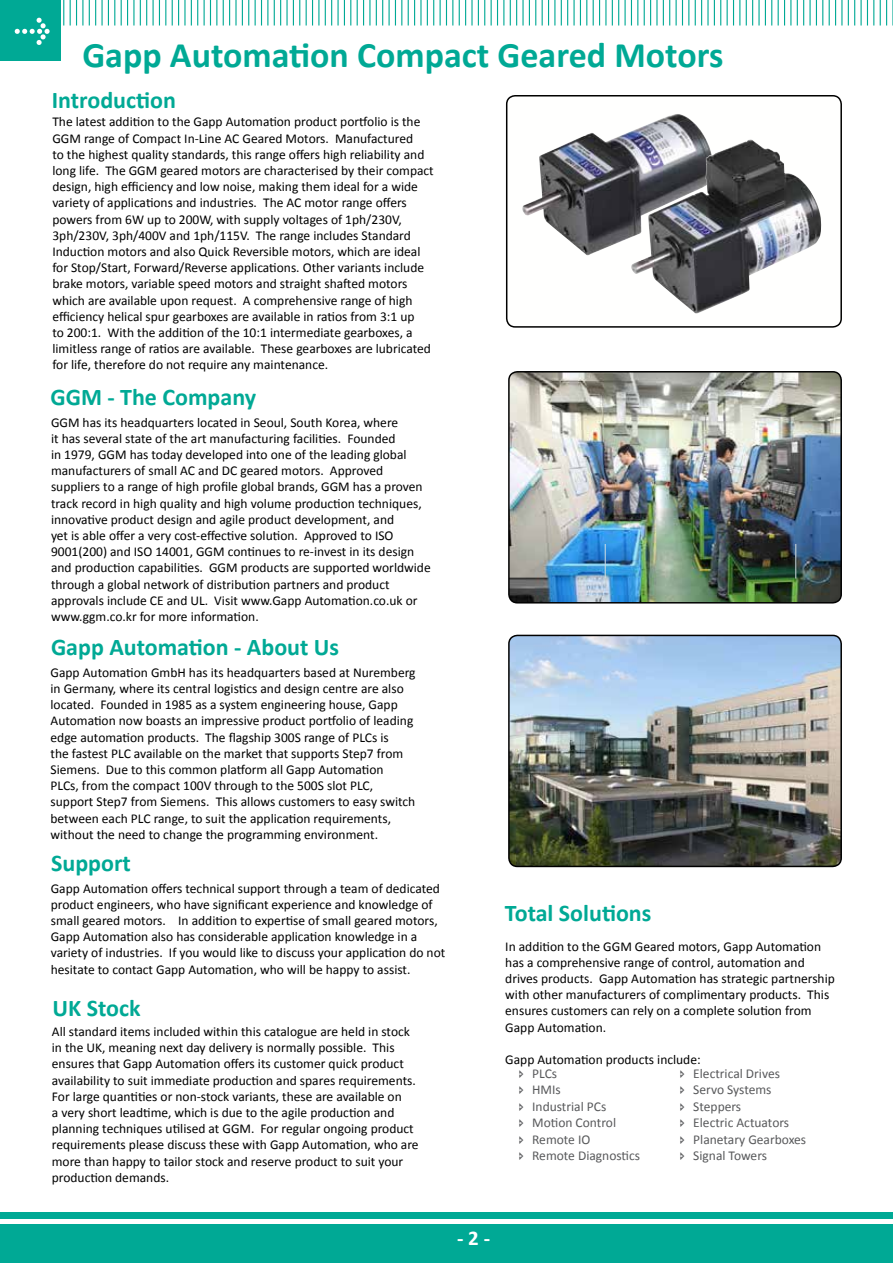
<style>
.page{position:relative;width:893px;height:1263px;background:#fff}
.page>*{position:absolute;margin:0;border:0;box-sizing:border-box;transform-origin:0 0}
.t1{font:700 36px "Calibri";color:#00a995}
.t2{font:700 24px "Calibri";color:#00a995}
.t3{font:700 21px "Calibri";color:#fff}
.t4{font:13.5px/16.2px "Calibri";color:#000}
.t5{font:13.5px/16.5px "Calibri";color:#58595b}
</style>
<div class="page">
<img style="left:509px;top:372px;width:332px;height:231px">
<div style="left:508px;top:371px;width:334px;height:232px;border:2px solid #000;border-radius:9px"></div>
<div style="left:506px;top:95px;width:336px;height:233px;border:2px solid #000;border-radius:9px"></div>
<img style="left:522px;top:114px;width:184px;height:142px">
<img style="left:631px;top:139px;width:191px;height:175px">
<img style="left:509px;top:635px;width:332px;height:231px">
<div style="left:508px;top:635px;width:334px;height:232px;border:2px solid #000;border-radius:9px"></div>
<hr style="left:605px;top:544px;width:1px;height:34px;background:#d3dee2">
<hr style="left:795px;top:544px;width:1px;height:34px;background:#d3dee2">
<div style="left:0;top:1225px;width:893px;height:38px;background:#00a995"></div>
<div style="left:0;top:1212px;width:893px;height:6px;background:#00a995"></div>
<svg style="left:63px;top:0;width:1px;height:26px"></svg>
<svg style="left:70px;top:0;width:13px;height:26px"></svg>
<svg style="left:89px;top:0;width:7px;height:26px"></svg>
<hr style="left:101px;top:0;width:2px;height:26px;background:#00a995">
<svg style="left:108px;top:0;width:7px;height:26px"></svg>
<svg style="left:121px;top:0;width:13px;height:26px"></svg>
<svg style="left:140px;top:0;width:7px;height:26px"></svg>
<svg style="left:153px;top:0;width:13px;height:26px"></svg>
<svg style="left:172px;top:0;width:7px;height:26px"></svg>
<hr style="left:184px;top:0;width:2px;height:26px;background:#00a995">
<svg style="left:191px;top:0;width:7px;height:26px"></svg>
<svg style="left:204px;top:0;width:13px;height:26px"></svg>
<svg style="left:223px;top:0;width:7px;height:26px"></svg>
<hr style="left:235px;top:0;width:2px;height:26px;background:#00a995">
<svg style="left:242px;top:0;width:7px;height:26px"></svg>
<svg style="left:255px;top:0;width:13px;height:26px"></svg>
<svg style="left:274px;top:0;width:7px;height:26px"></svg>
<hr style="left:286px;top:0;width:2px;height:26px;background:#00a995">
<svg style="left:293px;top:0;width:7px;height:26px"></svg>
<svg style="left:306px;top:0;width:13px;height:26px"></svg>
<svg style="left:325px;top:0;width:7px;height:26px"></svg>
<hr style="left:337px;top:0;width:2px;height:26px;background:#00a995">
<svg style="left:344px;top:0;width:7px;height:26px"></svg>
<svg style="left:357px;top:0;width:13px;height:26px"></svg>
<svg style="left:376px;top:0;width:7px;height:26px"></svg>
<hr style="left:388px;top:0;width:2px;height:26px;background:#00a995">
<svg style="left:395px;top:0;width:7px;height:26px"></svg>
<svg style="left:408px;top:0;width:7px;height:26px"></svg>
<hr style="left:420px;top:0;width:2px;height:26px;background:#00a995">
<svg style="left:427px;top:0;width:7px;height:26px"></svg>
<svg style="left:440px;top:0;width:13px;height:26px"></svg>
<svg style="left:459px;top:0;width:7px;height:26px"></svg>
<hr style="left:471px;top:0;width:2px;height:26px;background:#00a995">
<svg style="left:478px;top:0;width:7px;height:26px"></svg>
<svg style="left:491px;top:0;width:13px;height:26px"></svg>
<svg style="left:510px;top:0;width:7px;height:26px"></svg>
<hr style="left:522px;top:0;width:2px;height:26px;background:#00a995">
<svg style="left:529px;top:0;width:7px;height:26px"></svg>
<svg style="left:542px;top:0;width:13px;height:26px"></svg>
<svg style="left:561px;top:0;width:7px;height:26px"></svg>
<hr style="left:573px;top:0;width:2px;height:26px;background:#00a995">
<svg style="left:580px;top:0;width:7px;height:26px"></svg>
<svg style="left:593px;top:0;width:13px;height:26px"></svg>
<svg style="left:612px;top:0;width:7px;height:26px"></svg>
<hr style="left:624px;top:0;width:2px;height:26px;background:#00a995">
<svg style="left:631px;top:0;width:7px;height:26px"></svg>
<svg style="left:644px;top:0;width:13px;height:26px"></svg>
<svg style="left:663px;top:0;width:7px;height:26px"></svg>
<svg style="left:676px;top:0;width:13px;height:26px"></svg>
<svg style="left:695px;top:0;width:7px;height:26px"></svg>
<hr style="left:707px;top:0;width:2px;height:26px;background:#00a995">
<svg style="left:714px;top:0;width:7px;height:26px"></svg>
<svg style="left:727px;top:0;width:13px;height:26px"></svg>
<svg style="left:746px;top:0;width:7px;height:26px"></svg>
<hr style="left:758px;top:0;width:2px;height:26px;background:#00a995">
<svg style="left:765px;top:0;width:7px;height:26px"></svg>
<svg style="left:778px;top:0;width:13px;height:26px"></svg>
<svg style="left:797px;top:0;width:7px;height:26px"></svg>
<hr style="left:809px;top:0;width:2px;height:26px;background:#00a995">
<svg style="left:816px;top:0;width:7px;height:26px"></svg>
<svg style="left:829px;top:0;width:13px;height:26px"></svg>
<svg style="left:848px;top:0;width:7px;height:26px"></svg>
<hr style="left:860px;top:0;width:2px;height:26px;background:#00a995">
<svg style="left:867px;top:0;width:7px;height:26px"></svg>
<svg style="left:880px;top:0;width:13px;height:26px"></svg>
<div style="left:0;top:0;width:61px;height:61px;background:#00a995"></div>
<svg style="left:14px;top:17px;width:36px;height:28px"></svg>
<h1 class="t1" style="left:82px;top:33px;width:643px">Gapp Automation Compact Geared Motors</h1>
<h2 class="t2" style="left:52px;top:85px;width:126px">Introduction</h2>
<p class="t4" style="left:52px;top:114px;width:383px">The latest addition to the Gapp Automation product portfolio is the GGM range of Compact In-Line AC Geared Motors. Manufactured<br>to the highest quality standards, this range offers high reliability and long life. The GGM geared motors are characterised by their compact design, high efficiency and low noise, making them ideal for a wide variety of applications and industries. The AC motor range offers powers from 6W up to 200W, with supply voltages of 1ph/230V, 3ph/230V, 3ph/400V and 1ph/115V. The range includes Standard Induction motors and also Quick Reversible motors, which are ideal for Stop/Start, Forward/Reverse applications. Other variants include brake motors, variable speed motors and straight shafted motors which are available upon request. A comprehensive range of high efficiency helical spur gearboxes are available in ratios from 3:1 up<br>to 200:1. With the addition of the 10:1 intermediate gearboxes, a limitless range of ratios are available. These gearboxes are lubricated for life, therefore do not require any maintenance.</p>
<h2 class="t2" style="left:50px;top:381px;width:207px">GGM - The Company</h2>
<p class="t4" style="left:51px;top:414px;width:381px">GGM has its headquarters located in Seoul, South Korea, where<br>it has several state of the art manufacturing facilities. Founded<br>in 1979, GGM has today developed into one of the leading global manufacturers of small AC and DC geared motors. Approved suppliers to a range of high profile global brands, GGM has a proven track record in high quality and high volume production techniques, innovative product design and agile product development, and<br>yet is able offer a very cost-effective solution. Approved to ISO 9001(200) and ISO 14001, GGM continues to re-invest in its design and production capabilities. GGM products are supported worldwide through a global network of distribution partners and product approvals include CE and UL. Visit www.Gapp Automation.co.uk or www.ggm.co.kr for more information.</p>
<h2 class="t2" style="left:51px;top:632px;width:290px">Gapp Automation - About Us</h2>
<p class="t4" style="left:51px;top:664px;width:367px">Gapp Automation GmbH has its headquarters based at Nuremberg in Germany, where its central logistics and design centre are also located. Founded in 1985 as a system engineering house, Gapp Automation now boasts an impressive product portfolio of leading edge automation products. The flagship 300S range of PLCs is<br>the fastest PLC available on the market that supports Step7 from Siemens. Due to this common platform all Gapp Automation<br>PLCs, from the compact 100V through to the 500S slot PLC, support Step7 from Siemens. This allows customers to easy switch between each PLC range, to suit the application requirements, without the need to change the programming environment.</p>
<h2 class="t2" style="left:51px;top:848px;width:81px">Support</h2>
<p class="t4" style="left:51px;top:880px;width:396px">Gapp Automation offers technical support through a team of dedicated product engineers, who have significant experience and knowledge of small geared motors. In addition to expertise of small geared motors, Gapp Automation also has considerable application knowledge in a variety of industries. If you would like to discuss your application do not hesitate to contact Gapp Automation, who will be happy to assist.</p>
<h2 class="t2" style="left:53px;top:992px;width:90px">UK Stock</h2>
<p class="t4" style="left:52px;top:1023px;width:368px">All standard items included within this catalogue are held in stock in the UK, meaning next day delivery is normally possible. This ensures that Gapp Automation offers its customer quick product availability to suit immediate production and spares requirements.<br>For large quantities or non-stock variants, these are available on<br>a very short leadtime, which is due to the agile production and planning techniques utilised at GGM. For regular ongoing product requirements please discuss these with Gapp Automation, who are more than happy to tailor stock and reserve product to suit your production demands.</p>
<h2 class="t2" style="left:505px;top:898px;width:148px">Total Solutions</h2>
<p class="t4" style="left:505px;top:938px;width:331px">In addition to the GGM Geared motors, Gapp Automation has a comprehensive range of control, automation and drives products. Gapp Automation has strategic partnership with other manufacturers of complimentary products. This ensures customers can rely on a complete solution from Gapp Automation.</p>
<p class="t4" style="left:505px;top:1051px;width:197px">Gapp Automation products include:</p>
<p class="t5" style="left:532px;top:1065px;width:109px">PLCs<br>HMIs<br>Industrial PCs<br>Motion Control<br>Remote IO<br>Remote Diagnostics</p>
<p class="t5" style="left:693px;top:1065px;width:114px">Electrical Drives<br>Servo Systems<br>Steppers<br>Electric Actuators<br>Planetary Gearboxes<br>Signal Towers</p>
<h3 class="t3" style="left:457px;top:1224px;width:34px">- 2 -</h3>
</div>
